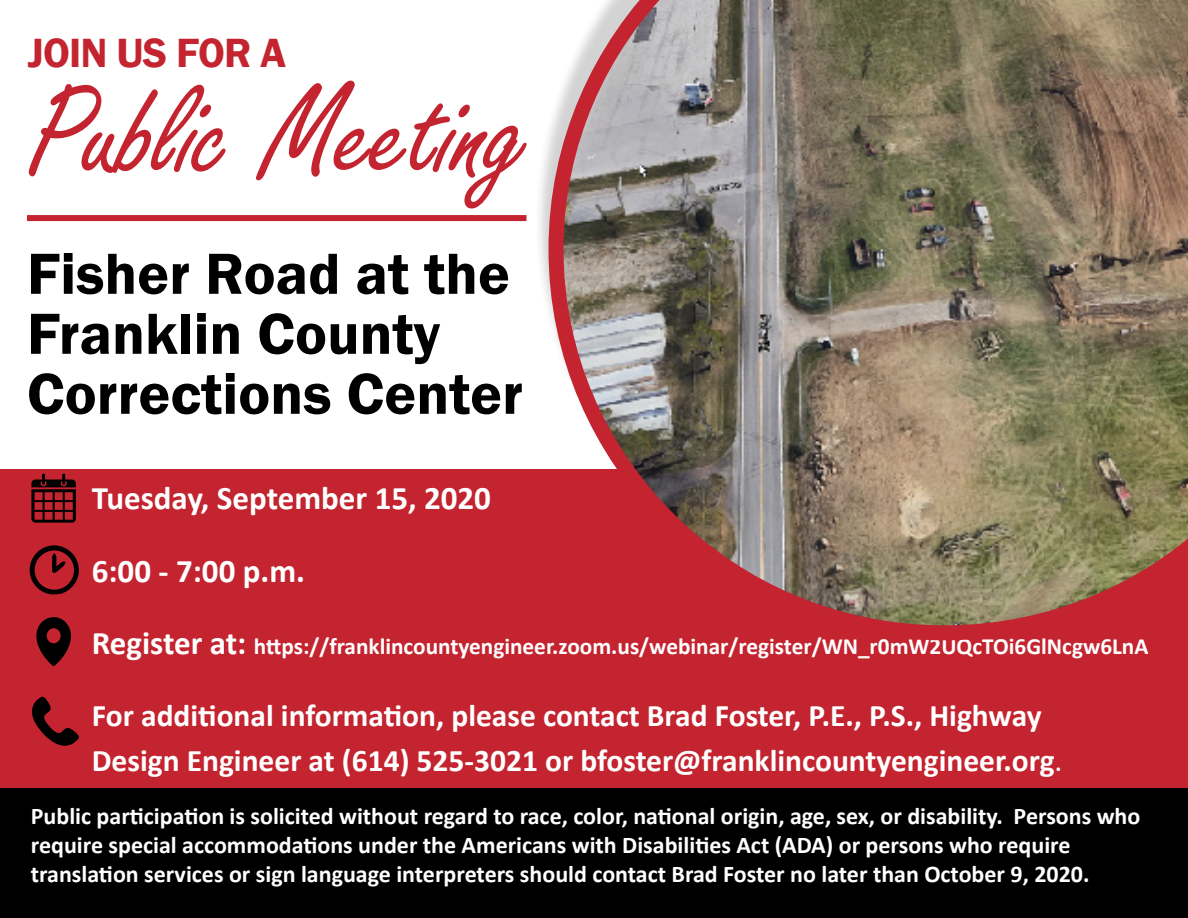
<style>
.page{position:relative;width:1188px;height:918px;background:#fff}
.page>*{position:absolute;margin:0;border:0;box-sizing:border-box;transform-origin:0 0}
.t1{font:138px "Freestyle Script";letter-spacing:-.02em;color:#c3242f}
.t2{font:600 60px/60px "Franklin Gothic";color:#000}
.t3{font:600 42px "Franklin Gothic";letter-spacing:-.02em;color:#c3242f}
.t4{font:700 33px "Calibri";color:#fff}
.t5{font:700 31.5px "Calibri";color:#fff}
.t6{font:700 24px "Calibri";color:#fff}
.t7{font:700 23.4px "Calibri";color:#fff}
.s1{font-size:33px}
.s2{font-weight:400}
</style>
<div class="page">
<div style="left:0;top:469px;width:1188px;height:449px;background:#c3242f"></div>
<div style="left:27px;top:215px;width:499px;height:6px;background:#c3242f"></div>
<svg style="left:36px;top:617px;width:35px;height:49px"></svg>
<div style="left:534px;top:0;width:654px;height:628px;background:#231f20;opacity:.2"></div>
<svg style="left:549px;top:0;width:639px;height:628px;background:#917869"></svg>
<div style="left:0;top:788px;width:1188px;height:130px;background:#000"></div>
<svg style="left:31px;top:474px;width:45px;height:49px"></svg>
<svg style="left:30px;top:545px;width:49px;height:50px"></svg>
<svg style="left:32px;top:697px;width:47px;height:49px"></svg>
<p class="t3" style="left:28px;top:27px;width:260px">JOIN US FOR A</p>
<p class="t1" style="left:28px;top:58px;width:504px">Public Meeting</p>
<p class="t2" style="left:27px;top:245px;width:485px">Fisher Road at the</p>
<p class="t2" style="left:27px;top:305px;width:498px">Franklin County<br>Corrections Center</p>
<p class="t4" style="left:92px;top:475px;width:401px">Tuesday, September 15, 2020</p>
<p class="t4" style="left:92px;top:548px;width:215px">6:00 - 7:00 p.m.</p>
<p class="t7" style="left:92px;top:630px;width:1058px"><span class="s1">Register at:</span> https://franklincountyengineer.zoom.us/webinar/register/WN_r0mW2UQcTOi6GlNcgw6LnA</p>
<p class="t5" style="left:92px;top:693px;width:951px">For additional information, please contact Brad Foster, P.E., P.S., Highway</p>
<p class="t5" style="left:92px;top:738px;width:972px">Design Engineer at (614) 525-3021 or bfoster@franklincountyengineer.org<span class="s2">.</span></p>
<p class="t6" style="left:31px;top:799px;width:1111px">Public participation is solicited without regard to race, color, national origin, age, sex, or disability. Persons who</p>
<p class="t6" style="left:31px;top:828px;width:1041px">require special accommodations under the Americans with Disabilities Act (ADA) or persons who require</p>
<p class="t6" style="left:31px;top:857px;width:1060px">translation services or sign language interpreters should contact Brad Foster no later than October 9, 2020.</p>
</div>
